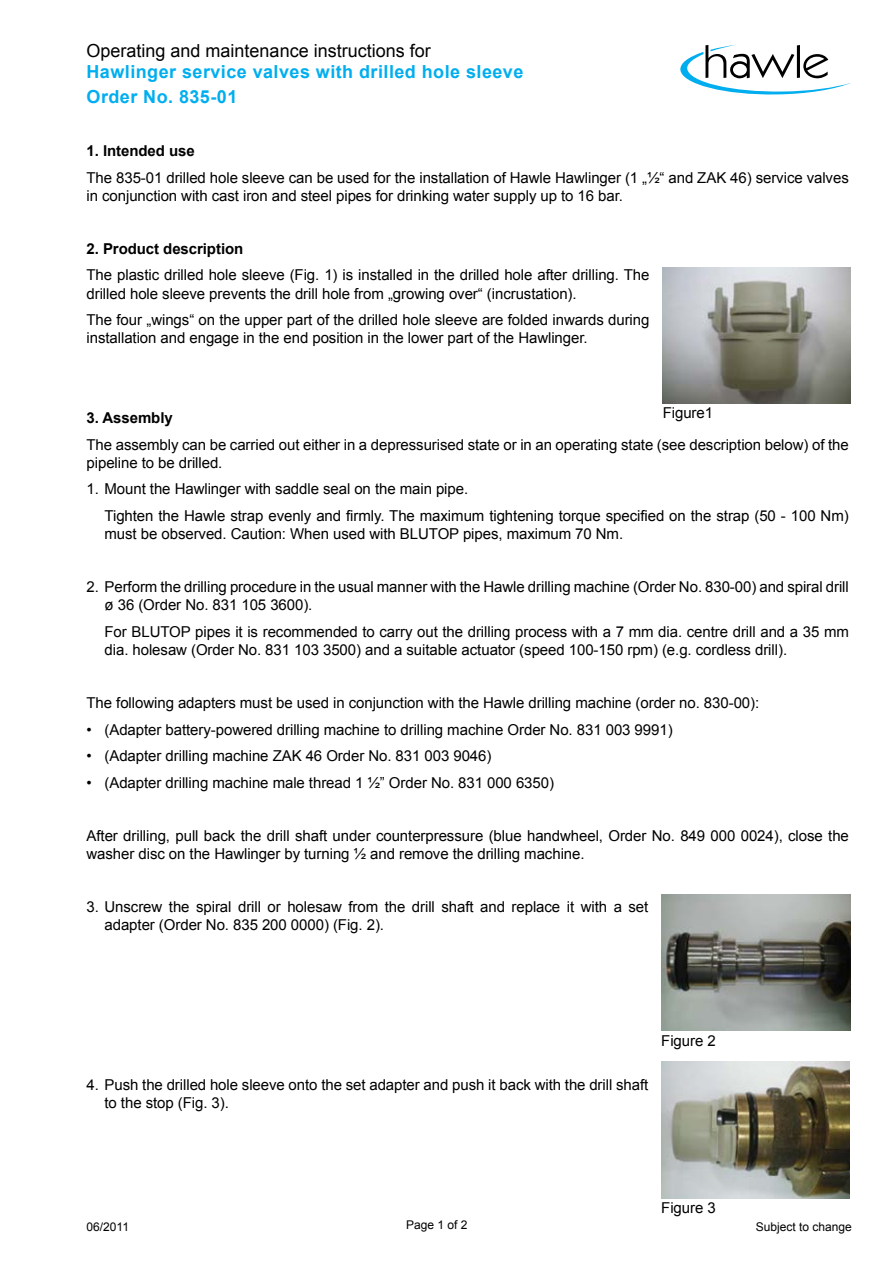
<style>
.page{position:relative;width:893px;height:1263px;background:#fff}
.page>*{position:absolute;margin:0;border:0;box-sizing:border-box;transform-origin:0 0}
.t1{font:700 18px/25px "Arial";letter-spacing:.025em;color:#00aeef}
.t2{font:18px "Arial";color:#000}
.t3{font:15px/18px "Arial";letter-spacing:-.005em;color:#000}
.t4{font:700 15px "Arial";letter-spacing:-.005em;color:#000}
.t5{font:12px "Arial";color:#000}
</style>
<div class="page">
<svg style="left:680px;top:45px;width:170px;height:50px"></svg>
<img style="left:662px;top:267px;width:188px;height:137px">
<img style="left:662px;top:894px;width:189px;height:137px">
<img style="left:661px;top:1062px;width:188px;height:136px">
<p class="t2" style="left:87px;top:38px;width:346px">Operating and maintenance instructions for</p>
<p class="t1" style="left:87px;top:59px;width:438px">Hawlinger service valves with drilled hole sleeve<br>Order No. 835-01</p>
<p class="t4" style="left:87px;top:140px;width:110px">1. Intended use</p>
<p class="t3" style="left:87px;top:168px;width:764px">The 835-01 drilled hole sleeve can be used for the installation of Hawle Hawlinger (1 „½“ and ZAK 46) service valves in conjunction with cast iron and steel pipes for drinking water supply up to 16 bar.</p>
<p class="t4" style="left:87px;top:238px;width:158px">2. Product description</p>
<p class="t3" style="left:87px;top:266px;width:564px">The plastic drilled hole sleeve (Fig. 1) is installed in the drilled hole after drilling. The drilled hole sleeve prevents the drill hole from „growing over“ (incrustation).</p>
<p class="t3" style="left:87px;top:311px;width:564px">The four „wings“ on the upper part of the drilled hole sleeve are folded inwards during installation and engage in the end position in the lower part of the Hawlinger.</p>
<p class="t3" style="left:663px;top:404px;width:52px">Figure1</p>
<p class="t4" style="left:87px;top:407px;width:88px">3. Assembly</p>
<p class="t3" style="left:87px;top:435px;width:764px">The assembly can be carried out either in a depressurised state or in an operating state (see description below) of the pipeline to be drilled.</p>
<p class="t3" style="left:105px;top:476px;width:746px;line-height:26.5px;text-indent:-18px">1. Mount the Hawlinger with saddle seal on the main pipe.<br>Tighten the Hawle strap evenly and firmly. The maximum tightening torque specified on the strap (50 - 100 Nm)</p>
<p class="t3" style="left:105px;top:524px;width:520px">must be observed. Caution: When used with BLUTOP pipes, maximum 70 Nm.</p>
<p class="t3" style="left:105px;top:578px;width:746px;text-indent:-18px">2. Perform the drilling procedure in the usual manner with the Hawle drilling machine (Order No. 830-00) and spiral drill ø 36 (Order No. 831 105 3600).</p>
<p class="t3" style="left:105px;top:622px;width:746px">For BLUTOP pipes it is recommended to carry out the drilling process with a 7 mm dia. centre drill and a 35 mm dia. holesaw (Order No. 831 103 3500) and a suitable actuator (speed 100-150 rpm) (e.g. cordless drill).</p>
<p class="t3" style="left:87px;top:693px;width:674px">The following adapters must be used in conjunction with the Hawle drilling machine (order no. 830-00):</p>
<p class="t3" style="left:87px;top:720px;width:588px">• (Adapter battery-powered drilling machine to drilling machine Order No. 831 003 9991)</p>
<p class="t3" style="left:87px;top:747px;width:406px">• (Adapter drilling machine ZAK 46 Order No. 831 003 9046)</p>
<p class="t3" style="left:87px;top:773px;width:469px">• (Adapter drilling machine male thread 1 ½” Order No. 831 000 6350)</p>
<p class="t3" style="left:87px;top:826px;width:764px">After drilling, pull back the drill shaft under counterpressure (blue handwheel, Order No. 849 000 0024), close the washer disc on the Hawlinger by turning ½ and remove the drilling machine.</p>
<p class="t3" style="left:105px;top:898px;width:545px;text-indent:-18px">3. Unscrew the spiral drill or holesaw from the drill shaft and replace it with a set adapter (Order No. 835 200 0000) (Fig. 2).</p>
<p class="t3" style="left:105px;top:1075px;width:545px;text-indent:-18px">4. Push the drilled hole sleeve onto the set adapter and push it back with the drill shaft to the stop (Fig. 3).</p>
<p class="t3" style="left:661px;top:1031px;width:56px">Figure 2</p>
<p class="t3" style="left:661px;top:1199px;width:56px">Figure 3</p>
<p class="t5" style="left:87px;top:1218px;width:44px">06/2011</p>
<p class="t5" style="left:406px;top:1217px;width:63px">Page 1 of 2</p>
<p class="t5" style="left:756px;top:1218px;width:98px">Subject to change</p>
</div>
